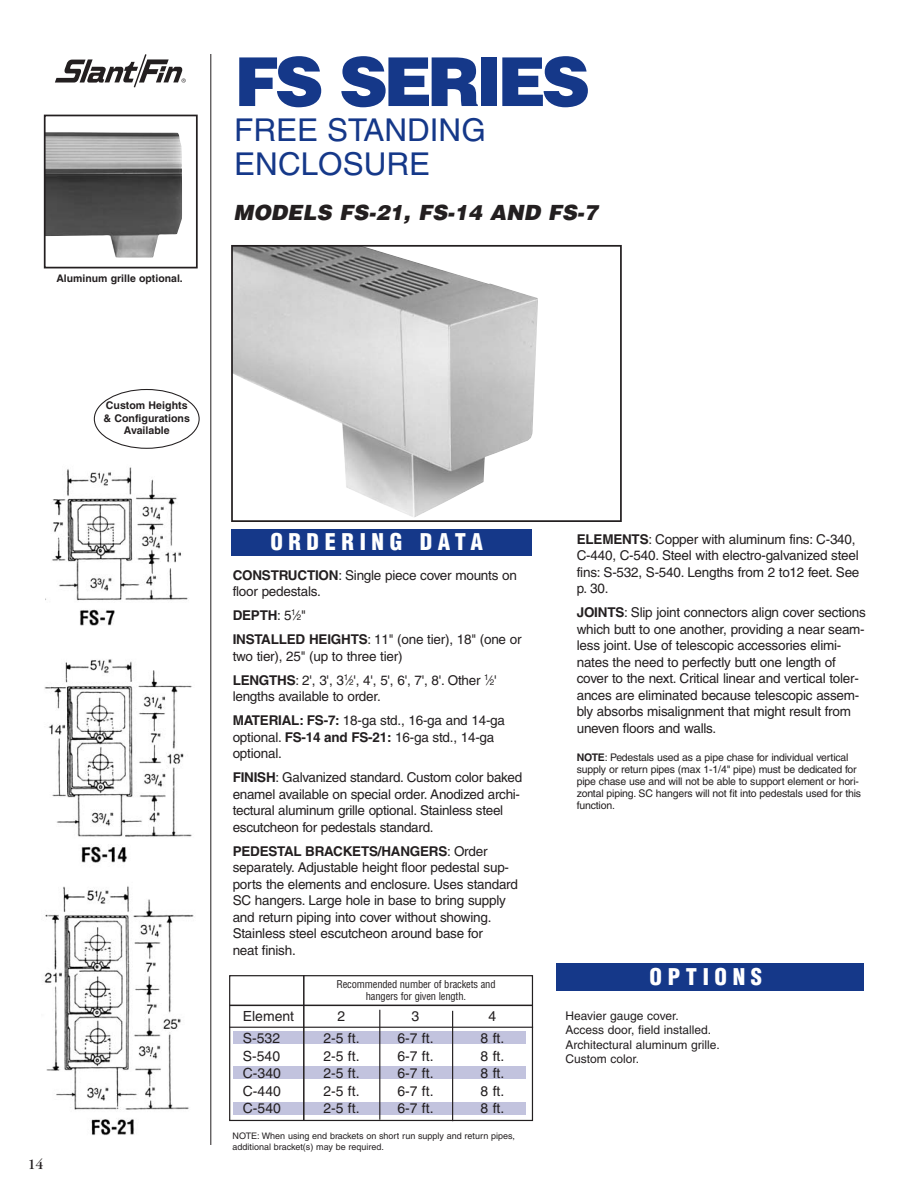
<style>
.page{position:relative;width:918px;height:1188px;background:#fff}
.page>*{position:absolute;margin:0;border:0;box-sizing:border-box;transform-origin:0 0}
.t1{font:900 67.5px "Helvetica";letter-spacing:-.065em;color:#153889}
.t2{font:31.5px/34.5px "Helvetica";color:#153889}
.t3{font:900 condensed 22.5px "Helvetica";letter-spacing:.25em;color:#fff}
.t4{font:italic 900 21px "Helvetica";color:#231f20}
.t5{font:15px "Garamond";color:#231f20}
.t6{font:13.95px "Helvetica";color:#231f20}
.t7{font:13.5px/16.5px "Helvetica";letter-spacing:-.015em;color:#231f20}
.t8{font:12px/14.4px "Helvetica";color:#231f20}
.t9{font:700 10.65px/12.8px "Helvetica";color:#231f20;text-align:center}
.t10{font:10.5px/12px "Helvetica";letter-spacing:-.015em;color:#231f20}
.t11{font:condensed 10.5px/12px "Helvetica";letter-spacing:-.015em;color:#231f20;text-align:center}
.t12{font:700 10.5px "Helvetica";color:#231f20}
.t13{font:9px/10.8px "Helvetica";color:#231f20}
.s1{font-weight:700}
.s2{font-size:8.1px}
</style>
<div class="page">
<div style="left:234px;top:1032px;width:292px;height:12px;background:#c2c3de"></div>
<div style="left:234px;top:1066px;width:292px;height:13px;background:#c2c3de"></div>
<div style="left:234px;top:1102px;width:292px;height:13px;background:#c2c3de"></div>
<div style="left:231px;top:529px;width:301px;height:27px;background:#153889"></div>
<div style="left:557px;top:963px;width:307px;height:28px;background:#153889"></div>
<img style="left:44px;top:886px;width:150px;height:250px">
<img style="left:44px;top:659px;width:148px;height:204px">
<img style="left:45px;top:467px;width:143px;height:159px">
<img style="left:47px;top:132px;width:135px;height:126px">
<div style="left:44px;top:115px;width:154px;height:153px;border:2px solid #231f20"></div>
<img style="left:234px;top:248px;width:304px;height:269px">
<div style="left:231px;top:245px;width:391px;height:277px;border:2px solid #231f20"></div>
<svg style="left:55px;top:54px;width:131px;height:34px"></svg>
<hr style="left:211px;top:54px;width:1px;height:1091px;background:#231f20">
<svg style="left:94px;top:389px;width:106px;height:60px"></svg>
<div style="left:229px;top:975px;width:304px;height:146px;border:1px solid #231f20"></div>
<hr style="left:229px;top:1027px;width:304px;height:1px;background:#231f20">
<hr style="left:303px;top:975px;width:2px;height:146px;background:#231f20">
<hr style="left:379px;top:1010px;width:1px;height:110px;background:#231f20">
<hr style="left:452px;top:1011px;width:1px;height:110px;background:#231f20">
<hr style="left:230px;top:1005px;width:302px;height:1px;background:#231f20">
<p class="t12" style="left:56px;top:274px;width:128px">Aluminum grille optional.</p>
<h1 class="t1" style="left:234px;top:43px;width:357px">FS SERIES</h1>
<h2 class="t2" style="left:234px;top:115px;width:253px">FREE STANDING<br>ENCLOSURE</h2>
<h3 class="t4" style="left:234px;top:200px;width:366px">MODELS FS-21, FS-14 AND FS-7</h3>
<p class="t5" style="left:28px;top:1159px;width:17px">14</p>
<p class="t9" style="left:104px;top:400px;width:88px">Custom Heights &amp; Configurations<br>Available</p>
<h3 class="t3" style="left:270px;top:530px;width:214px">ORDERING DATA</h3>
<p class="t7" style="left:233px;top:568px;width:286px"><span class="s1">CONSTRUCTION</span>: Single piece cover mounts on floor pedestals.</p>
<p class="t7" style="left:233px;top:605px;width:290px;line-height:24px"><span class="s1">DEPTH</span>: 5<sup>1</sup>⁄<span class="s2">2</span>"<br><span class="s1">INSTALLED HEIGHTS</span>: 11" (one tier), 18" (one or</p>
<p class="t7" style="left:233px;top:645px;width:266px;line-height:24px">two tier), 25" (up to three tier)<br><span class="s1">LENGTHS</span>: 2', 3', 3<sup>1</sup>⁄<span class="s2">2</span>', 4', 5', 6', 7', 8'. Other <sup>1</sup>⁄<span class="s2">2</span>'</p>
<p class="t7" style="left:233px;top:686px;width:274px;line-height:24px">lengths available to order.<br><span class="s1">MATERIAL: FS-7:</span> 18-ga std., 16-ga and 14-ga</p>
<p class="t7" style="left:233px;top:730px;width:263px">optional. <span class="s1">FS-14 and FS-21:</span> 16-ga std., 14-ga optional.</p>
<p class="t7" style="left:233px;top:770px;width:291px"><span class="s1">FINISH</span>: Galvanized standard. Custom color baked enamel available on special order. Anodized archi&shy;tectural aluminum grille optional. Stainless steel escutcheon for pedestals standard.</p>
<p class="t7" style="left:233px;top:844px;width:287px"><span class="s1">PEDESTAL BRACKETS/HANGERS</span>: Order separately. Adjustable height floor pedestal sup&shy;ports the elements and enclosure. Uses standard SC hangers. Large hole in base to bring supply and return piping into cover without showing.<br>Stainless steel escutcheon around base for<br>neat finish.</p>
<p class="t11" style="left:336px;top:979px;width:161px">Recommended number of brackets and hangers for given length.</p>
<p class="t6" style="left:243px;top:1011px;width:53px">Element</p>
<p class="t6" style="left:338px;top:1011px;width:9px">2</p>
<p class="t6" style="left:412px;top:1011px;width:9px">3</p>
<p class="t6" style="left:489px;top:1011px;width:9px">4</p>
<p class="t6" style="left:243px;top:1033px;width:39px">S-532</p>
<p class="t6" style="left:323px;top:1033px;width:38px">2-5 ft.</p>
<p class="t6" style="left:397px;top:1033px;width:38px">6-7 ft.</p>
<p class="t6" style="left:481px;top:1033px;width:25px">8 ft.</p>
<p class="t6" style="left:243px;top:1051px;width:39px">S-540</p>
<p class="t6" style="left:323px;top:1051px;width:38px">2-5 ft.</p>
<p class="t6" style="left:397px;top:1051px;width:38px">6-7 ft.</p>
<p class="t6" style="left:481px;top:1051px;width:25px">8 ft.</p>
<p class="t6" style="left:243px;top:1068px;width:40px">C-340</p>
<p class="t6" style="left:323px;top:1068px;width:38px">2-5 ft.</p>
<p class="t6" style="left:398px;top:1068px;width:38px">6-7 ft.</p>
<p class="t6" style="left:481px;top:1068px;width:25px">8 ft.</p>
<p class="t6" style="left:243px;top:1086px;width:40px">C-440</p>
<p class="t6" style="left:323px;top:1086px;width:38px">2-5 ft.</p>
<p class="t6" style="left:397px;top:1086px;width:38px">6-7 ft.</p>
<p class="t6" style="left:481px;top:1086px;width:25px">8 ft.</p>
<p class="t6" style="left:243px;top:1103px;width:40px">C-540</p>
<p class="t6" style="left:323px;top:1103px;width:38px">2-5 ft.</p>
<p class="t6" style="left:398px;top:1103px;width:38px">6-7 ft.</p>
<p class="t6" style="left:481px;top:1103px;width:25px">8 ft.</p>
<p class="t13" style="left:233px;top:1131px;width:284px">NOTE: When using end brackets on short run supply and return pipes, additional bracket(s) may be required.</p>
<p class="t7" style="left:577px;top:532px;width:284px"><span class="s1">ELEMENTS</span>: Copper with aluminum fins: C-340, C-440, C-540. Steel with electro-galvanized steel fins: S-532, S-540. Lengths from 2 to12 feet. See p. 30.</p>
<p class="t7" style="left:577px;top:605px;width:291px"><span class="s1">JOINTS</span>: Slip joint connectors align cover sections which butt to one another, providing a near seam&shy;less joint. Use of telescopic accessories elimi&shy;nates the need to perfectly butt one length of cover to the next. Critical linear and vertical toler&shy;ances are eliminated because telescopic assem&shy;bly absorbs misalignment that might result from uneven floors and walls.</p>
<p class="t10" style="left:577px;top:753px;width:286px"><span class="s1">NOTE</span>: Pedestals used as a pipe chase for individual vertical supply or return pipes (max 1-1/4" pipe) must be dedicated for pipe chase use and will not be able to support element or hori&shy;zontal piping. SC hangers will not fit into pedestals used for this function.</p>
<h3 class="t3" style="left:650px;top:964px;width:114px">OPTIONS</h3>
<p class="t8" style="left:565px;top:1010px;width:156px">Heavier gauge cover.<br>Access door, field installed.<br>Architectural aluminum grille.<br>Custom color.</p>
</div>
